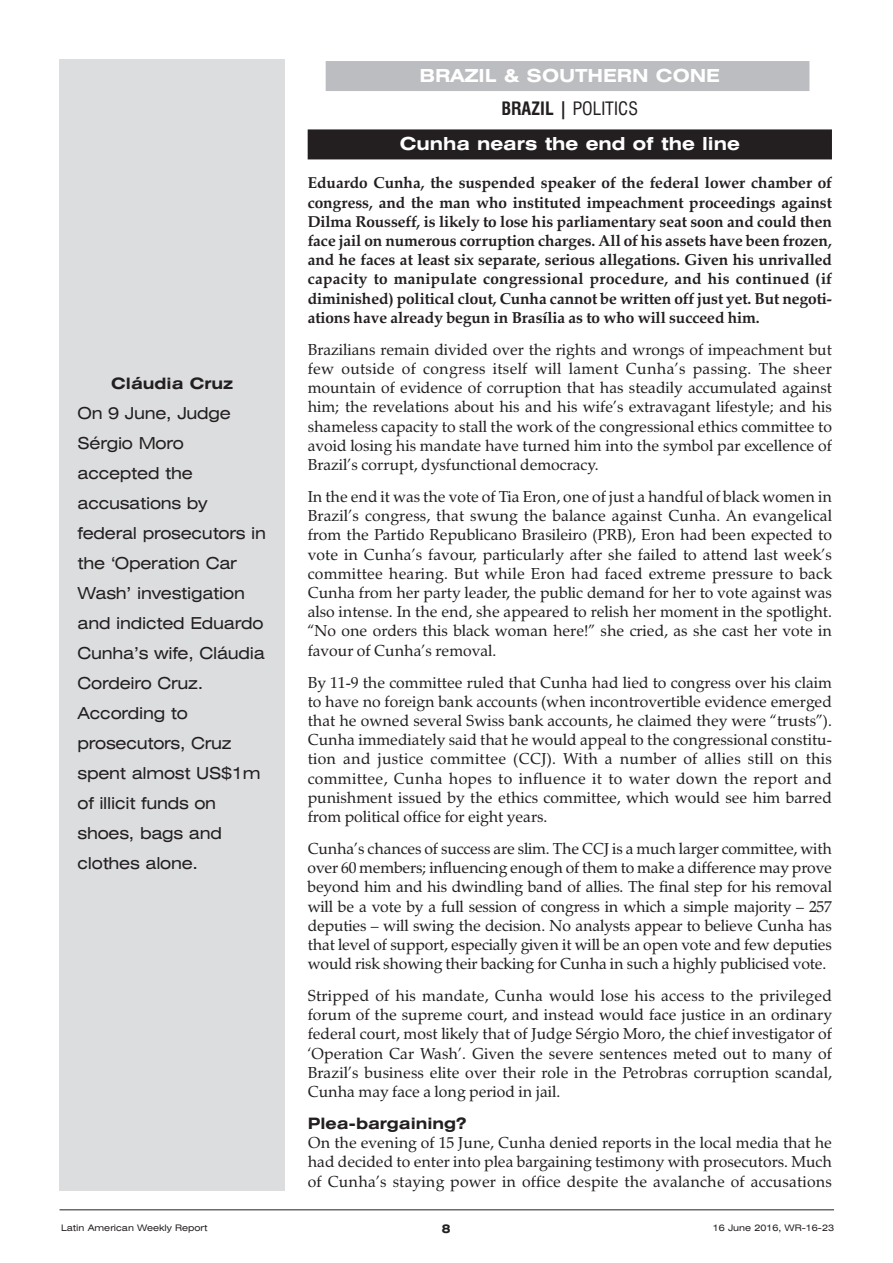
<style>
.page{position:relative;width:893px;height:1263px;background:#fff}
.page>*{position:absolute;margin:0;border:0;box-sizing:border-box;transform-origin:0 0}
.t1{font:700 expanded 18px/32.7px "Swiss 721 BT";color:#fff;text-align:center}
.t2{font:expanded 16.5px/30px "Swiss 721 BT";letter-spacing:-.015em;color:#231f20}
.t3{font:15.75px/19.2px "Zapf Calligraphic 801 BT";color:#231f20;text-align:justify}
.t4{font:700 15.75px/19.2px "Zapf Calligraphic 801 BT";letter-spacing:-.005em;color:#231f20;text-align:justify}
.t5{font:700 expanded 15.75px "Swiss 721 BT";color:#231f20}
.t6{font:700 expanded 12px "Swiss 721 BT";color:#231f20}
.t7{font:expanded 9px "Swiss 721 BT";color:#231f20}
.s1{font-stretch:condensed;color:#231f20}
.s2{font-weight:400;font-stretch:condensed;color:#231f20}
</style>
<div class="page">
<div style="left:326px;top:61px;width:483px;height:30px;background:#bcbdc0"></div>
<div style="left:308px;top:129px;width:524px;height:30px;background:#231f20"></div>
<div style="left:60px;top:60px;width:225px;height:1131px;background:#dcdddf"></div>
<hr style="left:60px;top:1209px;width:774px;height:1px;background:#231f20">
<p class="t5" style="left:111px;top:374px;width:123px">Cláudia Cruz</p>
<p class="t2" style="left:78px;top:398px;width:190px">On 9 June, Judge<br>Sérgio Moro accepted the accusations by federal prosecutors in the ‘Operation Car<br>Wash’ investigation and indicted Eduardo<br>Cunha’s wife, Cláudia<br>Cordeiro Cruz.<br>According to prosecutors, Cruz spent almost US$1m of illicit funds on shoes, bags and clothes alone.</p>
<p class="t7" style="left:61px;top:1223px;width:148px">Latin American Weekly Report</p>
<p class="t1" style="left:420px;top:59px;width:302px">BRAZIL &amp; SOUTHERN CONE<br><span class="s1">BRAZIL |</span> <span class="s2">POLITICS</span></p>
<p class="t1" style="left:400px;top:128px;width:342px">Cunha nears the end of the line</p>
<p class="t4" style="left:308px;top:173px;width:526px">Eduardo Cunha, the suspended speaker of the federal lower chamber of congress, and the man who instituted impeachment proceedings against Dilma Rousseff, is likely to lose his parliamentary seat soon and could then face jail on numerous corruption charges. All of his assets have been frozen, and he faces at least six separate, serious allegations. Given his unrivalled capacity to manipulate congressional procedure, and his continued (if diminished) political clout, Cunha cannot be written off just yet. But negoti&shy;ations have already begun in Brasília as to who will succeed him.</p>
<p class="t3" style="left:308px;top:340px;width:526px">Brazilians remain divided over the rights and wrongs of impeachment but few outside of congress itself will lament Cunha’s passing. The sheer mountain of evidence of corruption that has steadily accumulated against him; the revelations about his and his wife’s extravagant lifestyle; and his shameless capacity to stall the work of the congressional ethics committee to avoid losing his mandate have turned him into the symbol par excellence of Brazil’s corrupt, dysfunctional democracy.</p>
<p class="t3" style="left:308px;top:487px;width:526px">In the end it was the vote of Tia Eron, one of just a handful of black women in Brazil’s congress, that swung the balance against Cunha. An evangelical from the Partido Republicano Brasileiro (PRB), Eron had been expected to vote in Cunha’s favour, particularly after she failed to attend last week’s committee hearing. But while Eron had faced extreme pressure to back Cunha from her party leader, the public demand for her to vote against was also intense. In the end, she appeared to relish her moment in the spotlight. “No one orders this black woman here!” she cried, as she cast her vote in favour of Cunha’s removal.</p>
<p class="t3" style="left:308px;top:672px;width:526px">By 11-9 the committee ruled that Cunha had lied to congress over his claim to have no foreign bank accounts (when incontrovertible evidence emerged that he owned several Swiss bank accounts, he claimed they were “trusts”).<br>Cunha immediately said that he would appeal to the congressional constitu&shy;tion and justice committee (CCJ). With a number of allies still on this committee, Cunha hopes to influence it to water down the report and punishment issued by the ethics committee, which would see him barred from political office for eight years.</p>
<p class="t3" style="left:308px;top:839px;width:526px">Cunha’s chances of success are slim. The CCJ is a much larger committee, with over 60 members; influencing enough of them to make a difference may prove beyond him and his dwindling band of allies. The final step for his removal will be a vote by a full session of congress in which a simple majority – 257 deputies – will swing the decision. No analysts appear to believe Cunha has that level of support, especially given it will be an open vote and few deputies would risk showing their backing for Cunha in such a highly publicised vote.</p>
<p class="t3" style="left:308px;top:986px;width:526px">Stripped of his mandate, Cunha would lose his access to the privileged forum of the supreme court, and instead would face justice in an ordinary federal court, most likely that of Judge Sérgio Moro, the chief investigator of ‘Operation Car Wash’. Given the severe sentences meted out to many of Brazil’s business elite over their role in the Petrobras corruption scandal, Cunha may face a long period in jail.</p>
<p class="t5" style="left:308px;top:1114px;width:160px">Plea-bargaining?</p>
<p class="t3" style="left:308px;top:1133px;width:526px">On the evening of 15 June, Cunha denied reports in the local media that he had decided to enter into plea bargaining testimony with prosecutors. Much of Cunha’s staying power in office despite the avalanche of accusations</p>
<p class="t6" style="left:442px;top:1221px;width:10px">8</p>
<p class="t7" style="left:713px;top:1223px;width:123px">16 June 2016, WR-16-23</p>
</div>
